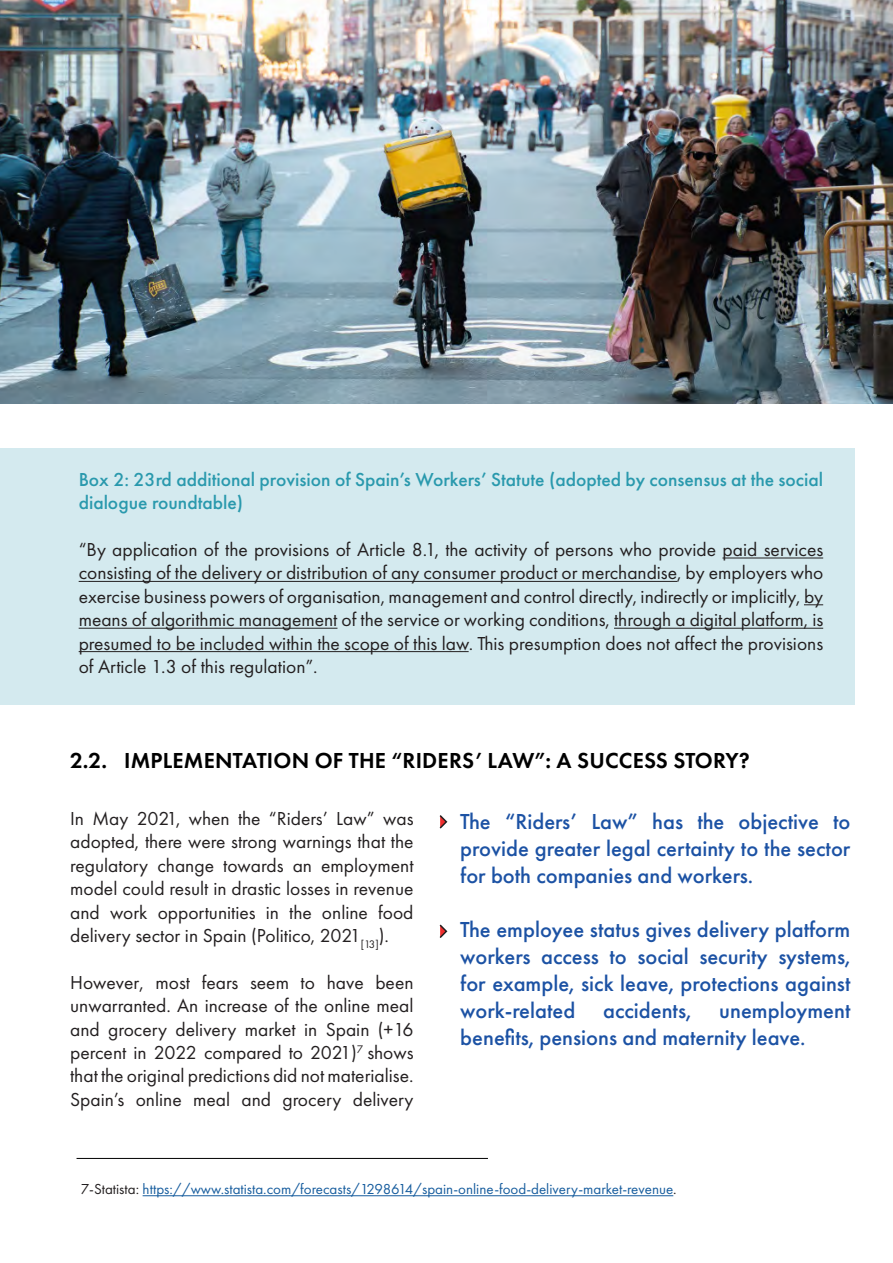
<style>
.page{position:relative;width:893px;height:1263px;background:#fff}
.page>*{position:absolute;margin:0;border:0;box-sizing:border-box;transform-origin:0 0}
.t1{font:500 22.5px/27px "Futura PT";color:#1c52a4;text-align:justify}
.t2{font:600 22.5px "Futura PT";letter-spacing:.01em;color:#000}
.t3{font:19.5px/23.4px "Futura PT";color:#231f20;text-align:justify}
.t4{font:500 19.5px/23.4px "Futura PT";color:#2999ad}
.t5{font:15px "Futura PT";color:#175d9e}
.s1{color:#231f20}
</style>
<div class="page">
<div style="left:0;top:448px;width:855px;height:257px;background:#d4eaef"></div>
<hr style="left:77px;top:1158px;width:411px;height:1px;background:#000001">
<hr style="left:722px;top:557px;width:101px;height:1px;background:#231f20">
<hr style="left:79px;top:581px;width:598px;height:1px;background:#231f20">
<svg style="left:804px;top:604px;width:19px;height:1px"></svg>
<hr style="left:79px;top:628px;width:258px;height:1px;background:#231f20">
<hr style="left:614px;top:628px;width:209px;height:1px;background:#231f20">
<hr style="left:79px;top:651px;width:390px;height:1px;background:#231f20">
<svg style="left:439px;top:815px;width:9px;height:14px"></svg>
<svg style="left:439px;top:924px;width:9px;height:14px"></svg>
<hr style="left:143px;top:1195px;width:530px;height:1px;background:#175d9e">
<img style="left:0;top:0;width:893px;height:404px">
<p class="t4" style="left:79px;top:468px;width:746px">Box 2: 23rd additional provision of Spain’s Workers’ Statute (adopted by consensus at the social dialogue roundtable)</p>
<p class="t3" style="left:79px;top:538px;width:746px">“By application of the provisions of Article 8.1, the activity of persons who provide paid services consisting of the delivery or distribution of any consumer product or merchandise, by employers who exercise business powers of organisation, management and control directly, indirectly or implicitly, by means of algorithmic management of the service or working conditions, through a digital platform, is presumed to be included within the scope of this law. This presumption does not affect the provisions of Article 1.3 of this regulation”.</p>
<p class="t2" style="left:70px;top:746px;width:681px">2.2. IMPLEMENTATION OF THE “RIDERS’ LAW”: A SUCCESS STORY?</p>
<p class="t3" style="left:70px;top:807px;width:345px">In May 2021, when the “Riders’ Law” was adopted, there were strong warnings that the regulatory change towards an employment model could result in drastic losses in revenue and work opportunities in the online food delivery sector in Spain (Politico, 2021<sub>[13]</sub>).</p>
<p class="t3" style="left:70px;top:970px;width:345px">However, most fears seem to have been unwarranted. An increase of the online meal and grocery delivery market in Spain (+16 percent in 2022 compared to 2021)<sup>7</sup> shows that the original predictions did not materialise.<br>Spain’s online meal and grocery delivery</p>
<p class="t1" style="left:460px;top:808px;width:392px">The “Riders’ Law” has the objective to provide greater legal certainty to the sector for both companies and workers.</p>
<p class="t1" style="left:460px;top:916px;width:392px">The employee status gives delivery platform workers access to social security systems, for example, sick leave, protections against work-related accidents, unemployment benefits, pensions and maternity leave.</p>
<p class="t5" style="left:81px;top:1180px;width:597px"><span class="s1">7-Statista:</span> https://www.statista.com/forecasts/1298614/spain-online-food-delivery-market-revenue<span class="s1">.</span></p>
</div>
